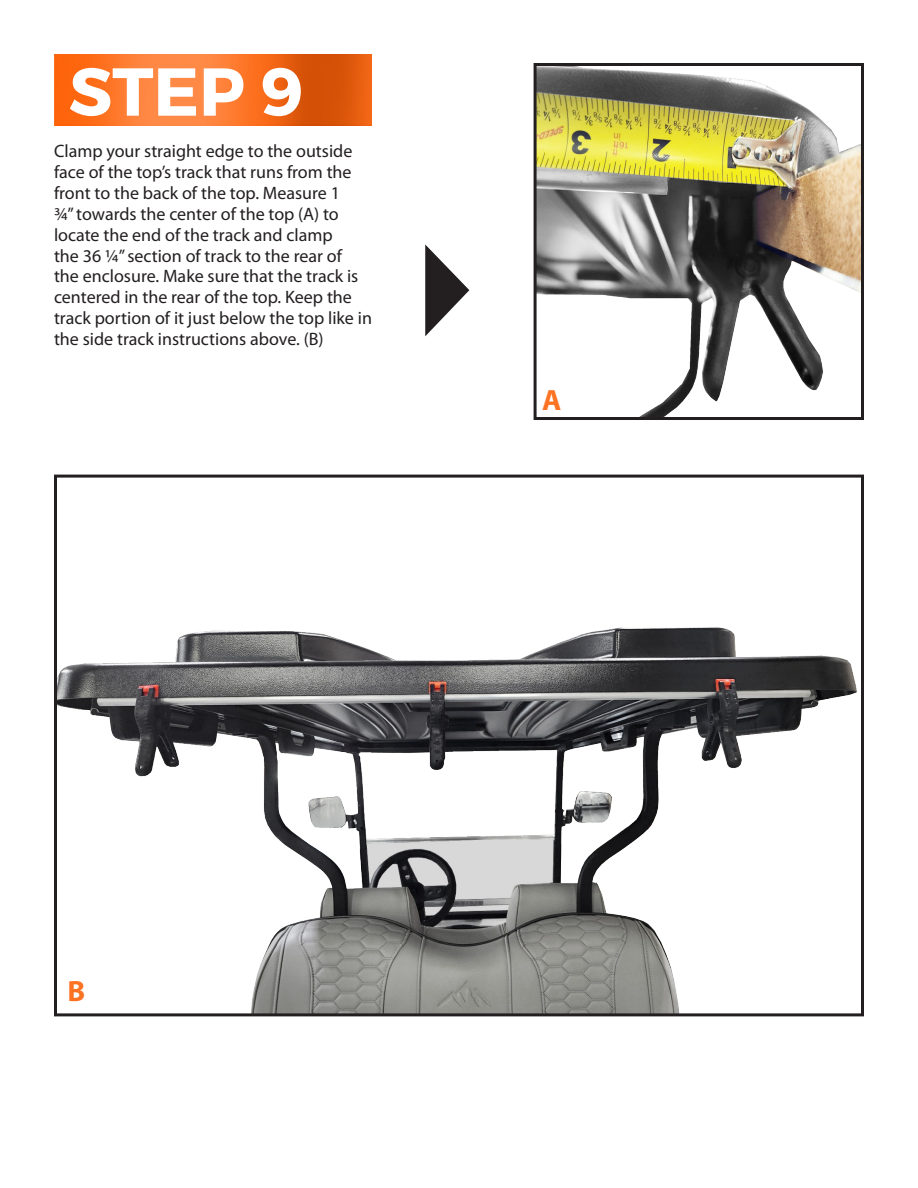
<style>
.page{position:relative;width:918px;height:1188px;background:#fff}
.page>*{position:absolute;margin:0;border:0;box-sizing:border-box;transform-origin:0 0}
.t1{font:700 67.5px "Montserrat";color:#fff}
.t2{font:700 29.4px "Myriad Pro";color:#fc7323}
.t3{font:18px/20.9px "Myriad Pro";color:#231f20}
</style>
<div class="page">
<img style="left:55px;top:55px;width:317px;height:71px">
<svg style="left:425px;top:244px;width:44px;height:92px"></svg>
<img style="left:538px;top:67px;width:322px;height:349px">
<div style="left:534px;top:63px;width:330px;height:357px;border:3px solid #231f20"></div>
<img style="left:58px;top:627px;width:799px;height:385px">
<div style="left:54px;top:475px;width:810px;height:541px;border:3px solid #231f20"></div>
<p class="t1" style="left:69px;top:50px;width:236px">STEP 9</p>
<p class="t3" style="left:54px;top:140px;width:320px">Clamp your straight edge to the outside face of the top’s track that runs from the front to the back of the top. Measure 1<br>¾” towards the center of the top (A) to locate the end of the track and clamp<br>the 36 ¼” section of track to the rear of<br>the enclosure. Make sure that the track is centered in the rear of the top. Keep the track portion of it just below the top like in the side track instructions above. (B)</p>
<p class="t2" style="left:542px;top:381px;width:21px">A</p>
<p class="t2" style="left:68px;top:972px;width:19px">B</p>
</div>
